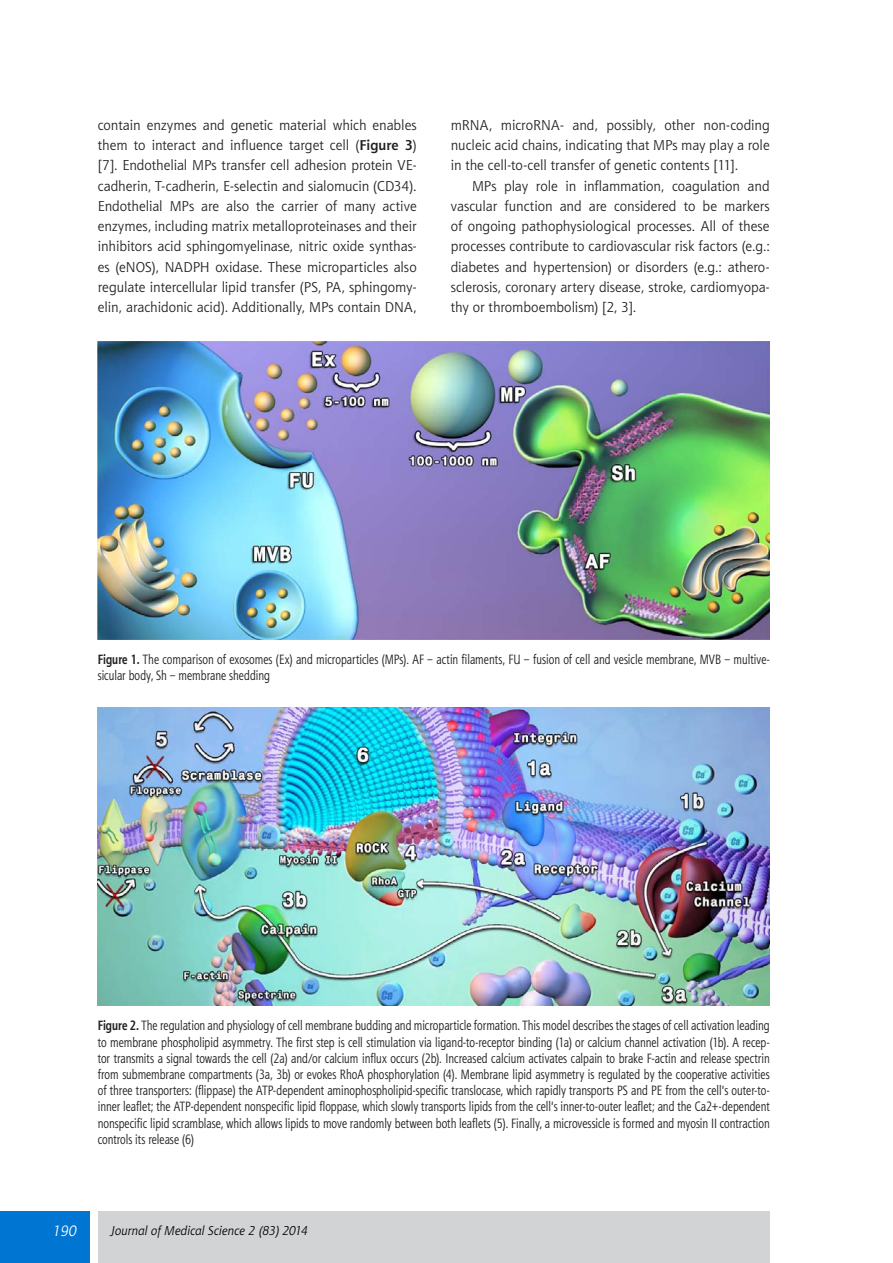
<style>
.page{position:relative;width:893px;height:1263px;background:#fff}
.page>*{position:absolute;margin:0;border:0;box-sizing:border-box;transform-origin:0 0}
.t1{font:italic 15px "Aerton TTEFN";color:#fff}
.t2{font:14.25px/20.2px "Aerton TTEFN";color:#231f20;text-align:justify}
.t3{font:13.5px/16.2px "Aerton Cnd TTEFN";color:#231f20}
.t4{font:italic 12.75px "Aerton TTEFN";color:#000}
.s1{font-weight:700}
</style>
<div class="page">
<div style="left:0;top:1212px;width:89px;height:51px;background:#0075d2"></div>
<div style="left:98px;top:1212px;width:672px;height:51px;background:#d1d3d4"></div>
<img style="left:98px;top:341px;width:672px;height:298px">
<img style="left:98px;top:707px;width:672px;height:299px">
<p class="t2" style="left:98px;top:115px;width:321px">contain enzymes and genetic material which enables them to interact and influence target cell (<span class="s1">Figure 3</span>) [7]. Endothelial MPs transfer cell adhesion protein VE&shy;cadherin, T-cadherin, E-selectin and sialomucin (CD34).<br>Endothelial MPs are also the carrier of many active enzymes, including matrix metalloproteinases and their inhibitors acid sphingomyelinase, nitric oxide synthas&shy;es (eNOS), NADPH oxidase. These microparticles also regulate intercellular lipid transfer (PS, PA, sphingomy&shy;elin, arachidonic acid). Additionally, MPs contain DNA,</p>
<p class="t2" style="left:451px;top:115px;width:320px">mRNA, microRNA- and, possibly, other non-coding nucleic acid chains, indicating that MPs may play a role in the cell-to-cell transfer of genetic contents [11].</p>
<p class="t2" style="left:451px;top:176px;width:321px;text-indent:21px">MPs play role in inflammation, coagulation and vascular function and are considered to be markers of ongoing pathophysiological processes. All of these processes contribute to cardiovascular risk factors (e.g.: diabetes and hypertension) or disorders (e.g.: athero&shy;sclerosis, coronary artery disease, stroke, cardiomyopa&shy;thy or thromboembolism) [2, 3].</p>
<p class="t3" style="left:98px;top:651px;width:673px"><span class="s1">Figure 1.</span> The comparison of exosomes (Ex) and microparticles (MPs). AF – actin filaments, FU – fusion of cell and vesicle membrane, MVB – multive&shy;sicular body, Sh – membrane shedding</p>
<p class="t3" style="left:98px;top:1018px;width:673px;text-align:justify"><span class="s1">Figure 2.</span> The regulation and physiology of cell membrane budding and microparticle formation. This model describes the stages of cell activation leading to membrane phospholipid asymmetry. The first step is cell stimulation via ligand-to-receptor binding (1a) or calcium channel activation (1b). A recep&shy;tor transmits a signal towards the cell (2a) and/or calcium influx occurs (2b). Increased calcium activates calpain to brake F-actin and release spectrin from submembrane compartments (3a, 3b) or evokes RhoA phosphorylation (4). Membrane lipid asymmetry is regulated by the cooperative activities of three transporters: (flippase) the ATP-dependent aminophospholipid-specific translocase, which rapidly transports PS and PE from the cell's outer-to&shy;inner leaflet; the ATP-dependent nonspecific lipid floppase, which slowly transports lipids from the cell's inner-to-outer leaflet; and the Ca2+-dependent nonspecific lipid scramblase, which allows lipids to move randomly between both leaflets (5). Finally, a microvessicle is formed and myosin II contraction controls its release (6)</p>
<p class="t1" style="left:52px;top:1222px;width:26px">190</p>
<p class="t4" style="left:111px;top:1223px;width:199px">Journal of Medical Science 2 (83) 2014</p>
</div>
